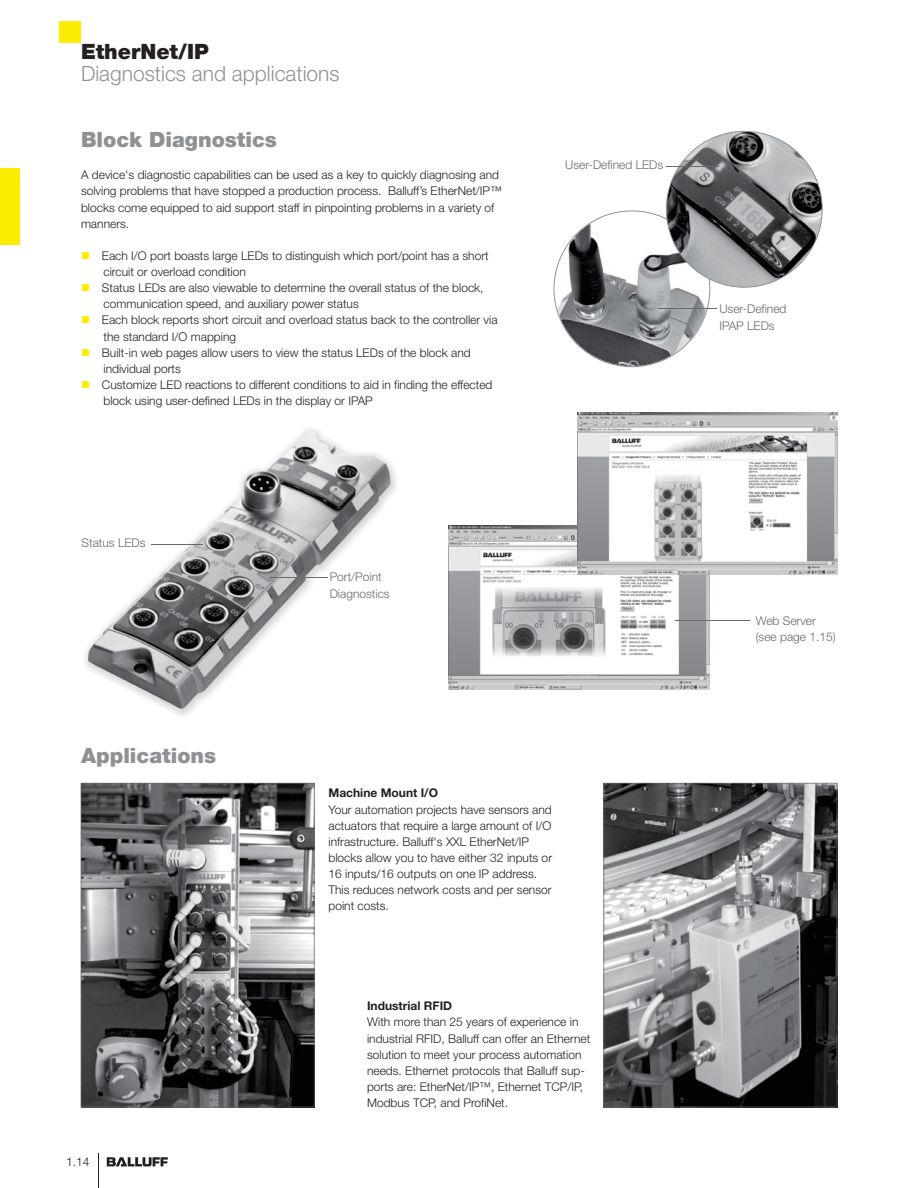
<style>
.page{position:relative;width:918px;height:1188px;background:#fff}
.page>*{position:absolute;margin:0;border:0;box-sizing:border-box;transform-origin:0 0}
.t1{font:900 21px "Helvetica Neue LT";color:#8f9294}
.t2{font:300 21px "Helvetica Neue LT";color:#8f9294}
.t3{font:900 21px "Helvetica Neue LT";color:#231f20}
.t4{font:300 12px/16.2px "Helvetica Neue LT";color:#231f20}
.t5{font:300 12px/16.2px "Helvetica Neue LT";color:#67696b}
.t6{font:700 12px "Helvetica Neue LT";color:#231f20}
</style>
<div class="page">
<hr style="left:98px;top:1154px;width:1px;height:34px;background:#231f20">
<svg style="left:107px;top:1157px;width:61px;height:9px"></svg>
<div style="left:60px;top:21px;width:21px;height:21px;background:#fced00"></div>
<div style="left:0;top:168px;width:20px;height:77px;background:#fced00"></div>
<img style="left:84px;top:428px;width:313px;height:288px">
<img style="left:449px;top:526px;width:261px;height:163px">
<img style="left:578px;top:412px;width:259px;height:162px">
<svg style="left:554px;top:131px;width:269px;height:236px"></svg>
<svg style="left:603px;top:783px;width:234px;height:324px;background:#747577"></svg>
<svg style="left:81px;top:783px;width:234px;height:324px;background:#636466"></svg>
<hr style="left:666px;top:166px;width:52px;height:1px;background:#67696b">
<hr style="left:659px;top:308px;width:58px;height:1px;background:#67696b">
<hr style="left:675px;top:620px;width:75px;height:1px;background:#67696b">
<hr style="left:151px;top:544px;width:51px;height:1px;background:#67696b">
<hr style="left:269px;top:577px;width:58px;height:1px;background:#67696b">
<h1 class="t3" style="left:81px;top:39px;width:129px">EtherNet/IP</h1>
<h1 class="t2" style="left:81px;top:66px;width:260px">Diagnostics and applications</h1>
<h1 class="t1" style="left:81px;top:127px;width:198px">Block Diagnostics</h1>
<p class="t4" style="left:81px;top:168px;width:423px">A device's diagnostic capabilities can be used as a key to quickly diagnosing and solving problems that have stopped a production process. Balluff’s EtherNet/IP™ blocks come equipped to aid support staff in pinpointing problems in a variety of manners.</p>
<p class="t4" style="left:102px;top:249px;width:397px">Each I/O port boasts large LEDs to distinguish which port/point has a short circuit or overload condition<br>Status LEDs are also viewable to determine the overall status of the block, communication speed, and auxiliary power status<br>Each block reports short circuit and overload status back to the controller via the standard I/O mapping<br>Built-in web pages allow users to view the status LEDs of the block and individual ports<br>Customize LED reactions to different conditions to aid in finding the effected block using user-defined LEDs in the display or IPAP</p>
<p class="t5" style="left:82px;top:536px;width:65px">Status LEDs</p>
<p class="t5" style="left:330px;top:570px;width:61px">Port/Point<br>Diagnostics</p>
<p class="t5" style="left:565px;top:158px;width:100px">User-Defined LEDs</p>
<h1 class="t1" style="left:81px;top:743px;width:137px">Applications</h1>
<p class="t6" style="left:328px;top:789px;width:111px">Machine Mount I/O</p>
<p class="t4" style="left:328px;top:802px;width:225px">Your automation projects have sensors and actuators that require a large amount of I/O infrastructure. Balluff's XXL EtherNet/IP blocks allow you to have either 32 inputs or 16 inputs/16 outputs on one IP address.<br>This reduces network costs and per sensor point costs.</p>
<p class="t4" style="left:66px;top:1155px;width:25px">1.14</p>
<p class="t6" style="left:367px;top:1002px;width:87px">Industrial RFID</p>
<p class="t4" style="left:367px;top:1015px;width:225px">With more than 25 years of experience in industrial RFID, Balluff can offer an Ethernet solution to meet your process automation needs. Ethernet protocols that Balluff sup&shy;ports are: EtherNet/IP™, Ethernet TCP/IP, Modbus TCP, and ProfiNet.</p>
<p class="t5" style="left:719px;top:302px;width:69px">User-Defined<br>IPAP LEDs</p>
<p class="t5" style="left:756px;top:613px;width:82px">Web Server (see page 1.15)</p>
</div>
